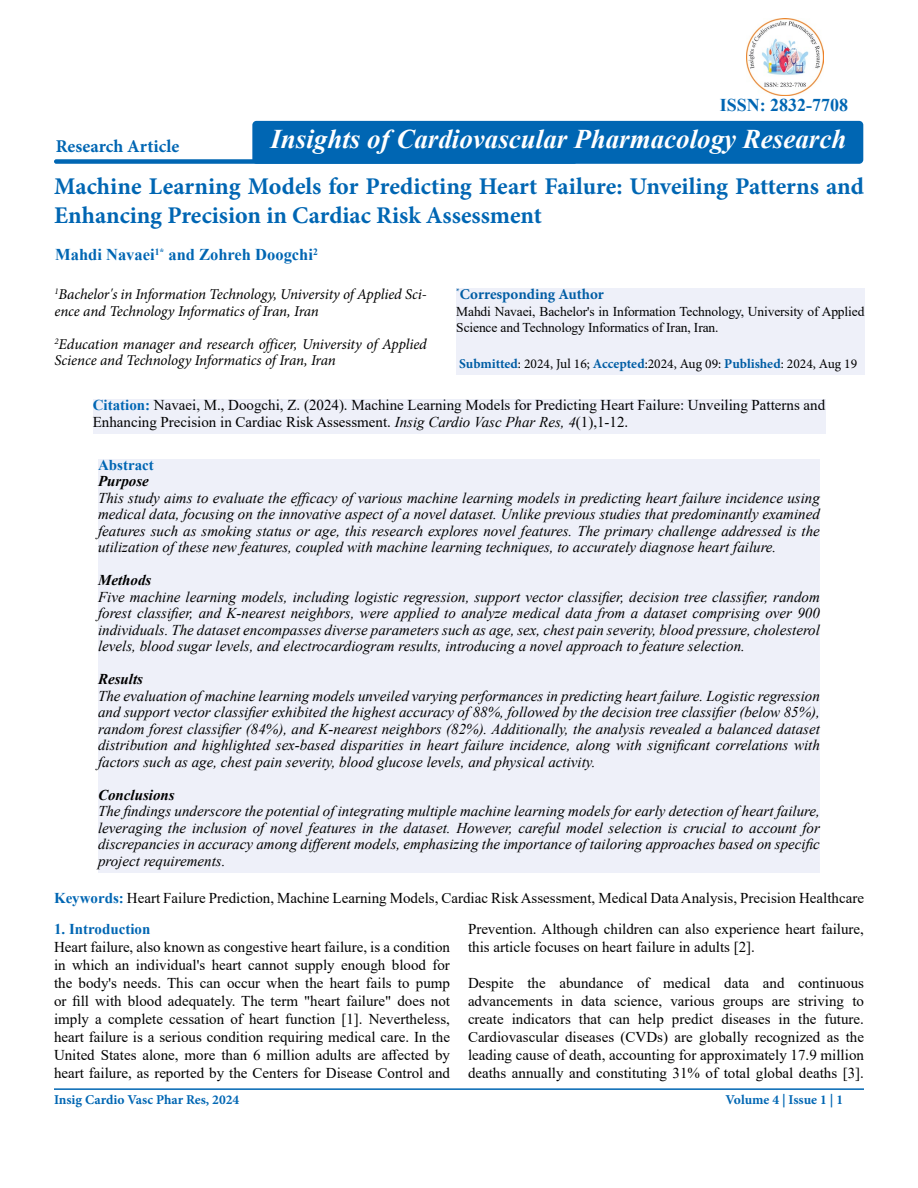
<style>
.page{position:relative;width:918px;height:1188px;background:#fff}
.page>*{position:absolute;margin:0;border:0;box-sizing:border-box;transform-origin:0 0}
.t1{font:italic 700 27px "Times New Roman";color:#fff}
.t2{font:700 24px/28.8px "Minion Pro";color:#0066b3}
.t3{font:700 18px "Minion Pro";color:#0066b3}
.t4{font:700 18px "Times New Roman";color:#0066b3}
.t5{font:700 16.5px "Times New Roman";color:#0066b3}
.t6{font:italic 15px/16.5px "Times New Roman";color:#000;text-align:justify}
.t7{font:15px/18px "Times New Roman";color:#000}
.t8{font:italic 15px/16.5px "Minion Pro";letter-spacing:-.01em;color:#000}
.t9{font:italic 700 15px "Times New Roman";color:#000}
.t10{font:700 15px "Times New Roman";color:#0066b3}
.t11{font:700 15px "Minion Pro";color:#005da4}
.t12{font:13.5px/16.5px "Times New Roman";letter-spacing:-.01em;color:#000}
.t13{font:13.5px "Minion Pro";color:#000}
.t14{font:700 13.5px "Minion Pro";color:#0066b3}
.s1{font-weight:700;color:#005da4}
.s2{font-weight:700;color:#0066b3}
.s3{font-style:italic}
</style>
<div class="page">
<div style="left:93px;top:400px;width:732px;height:34px;background:#eef0f9"></div>
<div style="left:54px;top:159px;width:523px;height:5px;background:#0066b3;border-radius:2px"></div>
<hr style="left:54px;top:1088px;width:810px;height:2px;background:#0066b3">
<div style="left:456px;top:288px;width:408px;height:87px;background:#eef0f9"></div>
<div style="left:98px;top:459px;width:722px;height:413px;background:#eef0f9"></div>
<div style="left:252px;top:121px;width:611px;height:43px;background:#0066b3;border-radius:4px"></div>
<img style="left:746px;top:19px;width:78px;height:77px">
<p class="t3" style="left:56px;top:133px;width:125px">Research Article</p>
<p class="t4" style="left:720px;top:92px;width:130px">ISSN: 2832-7708</p>
<h1 class="t1" style="left:270px;top:120px;width:578px">Insights of Cardiovascular Pharmacology Research</h1>
<h2 class="t2" style="left:54px;top:171px;width:812px">Machine Learning Models for Predicting Heart Failure: Unveiling Patterns and<br>Enhancing Precision in Cardiac Risk Assessment</h2>
<p class="t5" style="left:55px;top:243px;width:264px">Mahdi Navaei<sup>1*</sup> and Zohreh Doogchi<sup>2</sup></p>
<p class="t8" style="left:54px;top:286px;width:374px"><sup>1</sup>Bachelor's in Information Technology, University of Applied Sci&shy;ence and Technology Informatics of Iran, Iran</p>
<p class="t8" style="left:54px;top:336px;width:374px"><sup>2</sup>Education manager and research officer, University of Applied<br>Science and Technology Informatics of Iran, Iran</p>
<p class="t11" style="left:456px;top:284px;width:149px"><sup>*</sup>Corresponding Author</p>
<p class="t12" style="left:456px;top:302px;width:410px">Mahdi Navaei, Bachelor's in Information Technology, University of Applied<br>Science and Technology Informatics of Iran, Iran.</p>
<p class="t13" style="left:459px;top:355px;width:400px"><span class="s1">Submitted</span>: 2024, Jul 16; <span class="s1">Accepted</span>:2024, Aug 09: <span class="s1">Published</span>: 2024, Aug 19</p>
<p class="t7" style="left:93px;top:396px;width:734px;line-height:16.5px"><span class="s2">Citation:</span> Navaei, M., Doogchi, Z. (2024). Machine Learning Models for Predicting Heart Failure: Unveiling Patterns and<br>Enhancing Precision in Cardiac Risk Assessment. <span class="s3">Insig Cardio Vasc Phar Res, 4</span>(1),1-12.</p>
<p class="t10" style="left:98px;top:454px;width:57px">Abstract</p>
<p class="t9" style="left:98px;top:471px;width:52px">Purpose</p>
<p class="t6" style="left:98px;top:489px;width:723px">This study aims to evaluate the efficacy of various machine learning models in predicting heart failure incidence using medical data, focusing on the innovative aspect of a novel dataset. Unlike previous studies that predominantly examined features such as smoking status or age, this research explores novel features. The primary challenge addressed is the utilization of these new features, coupled with machine learning techniques, to accurately diagnose heart failure.</p>
<p class="t9" style="left:98px;top:570px;width:55px">Methods</p>
<p class="t6" style="left:98px;top:588px;width:723px">Five machine learning models, including logistic regression, support vector classifier, decision tree classifier, random forest classifier, and K-nearest neighbors, were applied to analyze medical data from a dataset comprising over 900 individuals. The dataset encompasses diverse parameters such as age, sex, chest pain severity, blood pressure, cholesterol levels, blood sugar levels, and electrocardiogram results, introducing a novel approach to feature selection.</p>
<p class="t9" style="left:98px;top:669px;width:47px">Results</p>
<p class="t6" style="left:98px;top:687px;width:723px">The evaluation of machine learning models unveiled varying performances in predicting heart failure. Logistic regression and support vector classifier exhibited the highest accuracy of 88%, followed by the decision tree classifier (below 85%), random forest classifier (84%), and K-nearest neighbors (82%). Additionally, the analysis revealed a balanced dataset distribution and highlighted sex-based disparities in heart failure incidence, along with significant correlations with factors such as age, chest pain severity, blood glucose levels, and physical activity.</p>
<p class="t9" style="left:98px;top:784px;width:78px">Conclusions</p>
<p class="t6" style="left:98px;top:803px;width:723px">The findings underscore the potential of integrating multiple machine learning models for early detection of heart failure, leveraging the inclusion of novel features in the dataset. However, careful model selection is crucial to account for discrepancies in accuracy among different models, emphasizing the importance of tailoring approaches based on specific project requirements.</p>
<p class="t7" style="left:54px;top:889px;width:812px"><span class="s2">Keywords:</span> Heart Failure Prediction, Machine Learning Models, Cardiac Risk Assessment, Medical Data Analysis, Precision Healthcare</p>
<p class="t10" style="left:54px;top:918px;width:98px">1. Introduction</p>
<p class="t7" style="left:54px;top:937px;width:398px;text-align:justify">Heart failure, also known as congestive heart failure, is a condition in which an individual's heart cannot supply enough blood for the body's needs. This can occur when the heart fails to pump or fill with blood adequately. The term "heart failure" does not imply a complete cessation of heart function [1]. Nevertheless, heart failure is a serious condition requiring medical care. In the United States alone, more than 6 million adults are affected by heart failure, as reported by the Centers for Disease Control and</p>
<p class="t7" style="left:468px;top:919px;width:398px">Prevention. Although children can also experience heart failure, this article focuses on heart failure in adults [2].</p>
<p class="t7" style="left:468px;top:973px;width:398px;text-align:justify">Despite the abundance of medical data and continuous advancements in data science, various groups are striving to create indicators that can help predict diseases in the future.<br>Cardiovascular diseases (CVDs) are globally recognized as the leading cause of death, accounting for approximately 17.9 million deaths annually and constituting 31% of total global deaths [3].</p>
<p class="t14" style="left:54px;top:1090px;width:187px">Insig Cardio Vasc Phar Res, 2024</p>
<p class="t14" style="left:726px;top:1090px;width:119px">Volume 4 | Issue 1 | 1</p>
</div>
